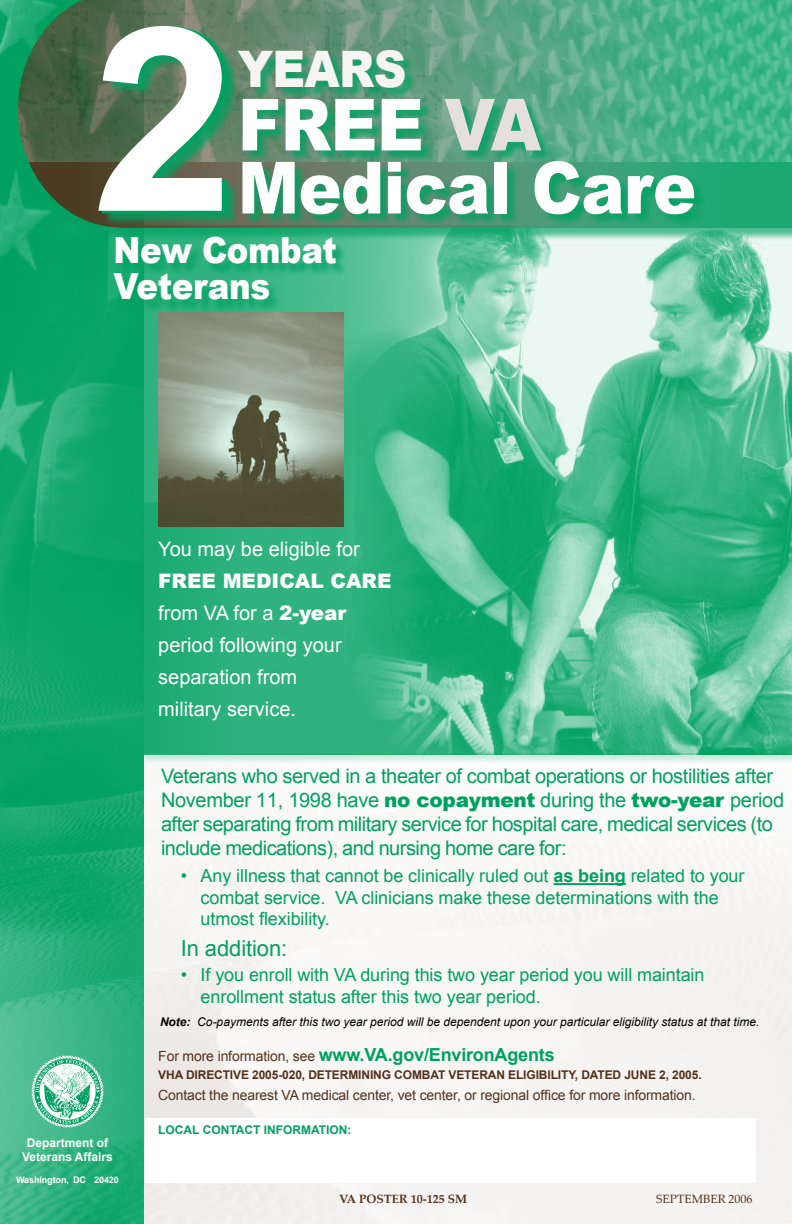
<style>
.page{position:relative;width:792px;height:1224px;background:#fff}
.page>*{position:absolute;margin:0;border:0;box-sizing:border-box;transform-origin:0 0}
.t1{font:900 72px/63px "Arial";letter-spacing:-.01em;color:#fff;scale:.9 1}
.t2{font:900 50.4px "Arial";letter-spacing:-.015em;color:#f6f5f4;scale:.9 1}
.t3{font:900 36px/36px "Arial";letter-spacing:-.01em;color:#fff;scale:.9 1}
.t4{font:22px "Arial";letter-spacing:-.005em;color:#00a160}
.t5{font:20px/24px "Arial";letter-spacing:-.025em;color:#00a160}
.t6{font:20px/32px "Arial";color:#fff}
.t7{font:900 20px "Arial";color:#fff}
.t8{font:18px/21.6px "Arial";letter-spacing:-.005em;color:#00a160}
.t9{font:700 18px "Arial";letter-spacing:-.01em;color:#00a160}
.t10{font:14px "Arial";letter-spacing:-.01em;color:#53301a}
.t11{font:italic 12px "Arial";color:#000}
.t12{font:700 12px "Arial";letter-spacing:-.01em;color:#53301a}
.t13{font:700 12px/14px "Arial";color:#fff;text-align:center}
.t14{font:700 12px "Arial";color:#00a160}
.t15{font:700 12px "Palatino Linotype";color:#53301a}
.t16{font:12px "Palatino Linotype";color:#53301a}
.t17{font:700 9px "Arial";letter-spacing:-.01em;color:#fff}
.s1{color:#e5e0dd}
.s2{font-weight:900}
.s3{font-style:inherit}
.s4{font-weight:700}
.s5{font-weight:400;font-size:14px;color:#53301a}
</style>
<div class="page">
<img style="left:144px;top:241px;width:648px;height:261px">
<img style="left:0;top:0;width:144px;height:1224px">
<svg style="left:18px;top:162px;width:774px;height:66px;background:#238b58"></svg>
<img style="left:18px;top:0;width:774px;height:162px">
<div style="left:138px;top:504px;width:654px;height:262px;background:#00a160;opacity:.4"></div>
<svg style="left:144px;top:502px;width:648px;height:251px;background:#3eb786"></svg>
<img style="left:158px;top:313px;width:186px;height:213px">
<img style="left:18px;top:0;width:424px;height:161px">
<div style="left:103px;top:27px;width:605px;height:286px;background:#00a160;opacity:.8"></div>
<hr style="left:554px;top:883px;width:72px;height:2px;background:#00a160">
<img style="left:32px;top:1055px;width:72px;height:72px;border-radius:50%">
<svg style="left:99px;top:26px;width:123px;height:185px"></svg>
<h2 class="t2" style="left:238px;top:33px;width:189px">years</h2>
<h1 class="t1" style="left:238px;top:91px;width:511px">Free <span class="s1">VA<br></span>Medical Care</h1>
<h3 class="t3" style="left:113px;top:231px;width:250px">New Combat<br>Veterans</h3>
<p class="t6" style="left:158px;top:533px;width:203px">You may be eligible for</p>
<p class="t7" style="left:158px;top:566px;width:29px">FREE</p>
<p class="t6" style="left:158px;top:565px;width:219px;text-indent:64px"><span class="s2">MEDICAL CARE </span>from VA for a <span class="s2">2-year </span>period following your separation from<br>military service.</p>
<p class="t5" style="left:161px;top:764px;width:625px">Veterans who served in a theater of combat operations or hostilities after November 1<span class="s3">1</span>, 1998 have <span class="s2">no copayment</span> during the <span class="s2">two-year</span> period after separating from military service for hospital care, medical services (to include medications), and nursing home care for:</p>
<p class="t8" style="left:201px;top:865px;width:545px;text-indent:-20px">• Any illness that cannot be clinically ruled out <span class="s4">as being</span> related to your combat service. VA clinicians make these determinations with the utmost flexibility.</p>
<p class="t4" style="left:181px;top:934px;width:108px">In addition:</p>
<p class="t8" style="left:201px;top:964px;width:505px;text-indent:-20px">• If you enroll with VA during this two year period you will maintain enrollment status after this two year period.</p>
<p class="t11" style="left:160px;top:1014px;width:601px"><span class="s4">Note:</span> Co-payments after this two year period will be dependent upon your particular eligibility status at that time.</p>
<p class="t9" style="left:158px;top:1043px;width:398px"><span class="s5">For more information, see</span> www.VA.gov/EnvironAgents</p>
<p class="t12" style="left:158px;top:1067px;width:545px">VHA Directive 2005-020, Determining Combat Veteran Eligibility, dated June 2, 2005.</p>
<p class="t10" style="left:158px;top:1086px;width:539px">Contact the nearest VA medical center, vet center, or regional office for more information.</p>
<p class="t13" style="left:22px;top:1136px;width:92px">Department of<br>Veterans Affairs</p>
<p class="t17" style="left:16px;top:1173px;width:104px">Washington, DC 20420</p>
<p class="t14" style="left:158px;top:1122px;width:9px">LOC</p>
<p class="t14" style="left:184px;top:1122px;width:29px">AL CONT</p>
<p class="t14" style="left:236px;top:1122px;width:58px">ACT IN FORM</p>
<p class="t14" style="left:311px;top:1122px;width:16px">ATION</p>
<p class="t14" style="left:348px;top:1122px;width:5px">:</p>
<p class="t15" style="left:339px;top:1190px;width:129px">VA POSTER 10-125 SM</p>
<p class="t16" style="left:656px;top:1190px;width:98px">SEPTEMBER 2006</p>
</div>
